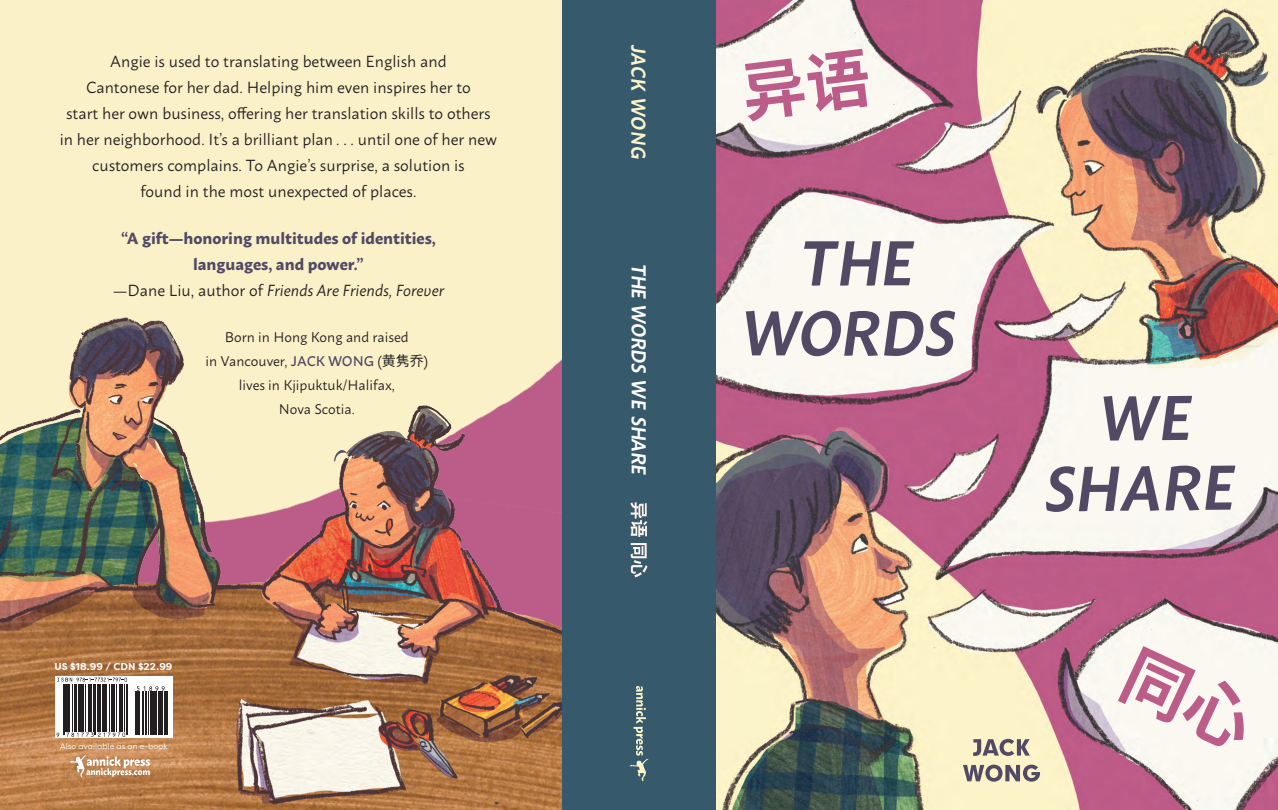
<style>
.page{position:relative;width:1278px;height:810px;background:#fff}
.page>*{position:absolute;margin:0;border:0;box-sizing:border-box;transform-origin:0 0}
.t1{font:italic 600 62.8px/70px "Macho";letter-spacing:-.015em;color:#524965;text-align:center}
.t2{font:italic 600 20px "Macho";letter-spacing:-.04em;color:#fff}
.t3{font:italic 600 20px "Macho";color:#fbf3c9}
.t4{font:16px/26px "Macho";color:#231f20;text-align:center}
.t5{font:700 16px/26px "Macho";color:#524965;text-align:center}
.t6{font:14px/24px "Macho";color:#231f20;text-align:center}
.t7{font:700 10px "Filson Pro";letter-spacing:.01em;color:#fff}
.t8{font:8px "Filson Pro";letter-spacing:.015em;color:#fff}
.s1{font-weight:400;color:#231f20}
.s2{font-weight:400;font-style:italic;color:#231f20}
.s3{font-weight:500;color:#524965}
.s4{font-family:"Source Han Sans CN"}
</style>
<div class="page">
<img style="left:715px;top:0;width:563px;height:809px">
<svg style="left:745px;top:49px;width:123px;height:72px"></svg>
<svg style="left:973px;top:738px;width:57px;height:17px"></svg>
<svg style="left:963px;top:764px;width:77px;height:17px"></svg>
<svg style="left:1118px;top:645px;width:126px;height:102px"></svg>
<div style="left:628px;top:0;width:22px;height:809px;background:#36596c"></div>
<img style="left:630px;top:686px;width:19px;height:94px">
<svg style="left:630px;top:502px;width:17px;height:75px"></svg>
<img style="left:0;top:26px;width:562px;height:783px">
<div style="left:649px;top:0;width:66px;height:809px;background:#36596c"></div>
<div style="left:562px;top:0;width:67px;height:809px;background:#36596c"></div>
<img style="left:70px;top:755px;width:80px;height:20px">
<svg style="left:55px;top:675px;width:118px;height:62px"></svg>
<hr style="left:63px;top:684px;width:1px;height:50px;background:#231f20">
<hr style="left:64px;top:684px;width:1px;height:50px;background:#231f20">
<hr style="left:66px;top:684px;width:2px;height:47px;background:#231f20">
<hr style="left:68px;top:684px;width:2px;height:47px;background:#231f20">
<hr style="left:72px;top:684px;width:1px;height:47px;background:#231f20">
<hr style="left:74px;top:684px;width:1px;height:47px;background:#231f20">
<hr style="left:75px;top:684px;width:2px;height:47px;background:#231f20">
<hr style="left:78px;top:684px;width:1px;height:47px;background:#231f20">
<hr style="left:80px;top:684px;width:2px;height:47px;background:#231f20">
<hr style="left:83px;top:684px;width:1px;height:47px;background:#231f20">
<hr style="left:85px;top:684px;width:1px;height:47px;background:#231f20">
<hr style="left:88px;top:684px;width:1px;height:47px;background:#231f20">
<hr style="left:89px;top:684px;width:3px;height:47px;background:#231f20">
<hr style="left:93px;top:684px;width:1px;height:47px;background:#231f20">
<hr style="left:94px;top:684px;width:1px;height:50px;background:#231f20">
<hr style="left:96px;top:684px;width:1px;height:50px;background:#231f20">
<hr style="left:97px;top:684px;width:1px;height:47px;background:#231f20">
<hr style="left:99px;top:684px;width:1px;height:47px;background:#231f20">
<hr style="left:102px;top:684px;width:1px;height:47px;background:#231f20">
<hr style="left:105px;top:684px;width:1px;height:47px;background:#231f20">
<hr style="left:107px;top:684px;width:1px;height:47px;background:#231f20">
<hr style="left:109px;top:684px;width:1px;height:47px;background:#231f20">
<hr style="left:111px;top:684px;width:2px;height:47px;background:#231f20">
<hr style="left:114px;top:684px;width:1px;height:47px;background:#231f20">
<hr style="left:116px;top:684px;width:1px;height:47px;background:#231f20">
<hr style="left:119px;top:684px;width:1px;height:47px;background:#231f20">
<hr style="left:121px;top:684px;width:2px;height:47px;background:#231f20">
<hr style="left:124px;top:684px;width:1px;height:47px;background:#231f20">
<hr style="left:126px;top:684px;width:1px;height:50px;background:#231f20">
<hr style="left:127px;top:684px;width:1px;height:50px;background:#231f20">
<svg style="left:57px;top:677px;width:70px;height:4px"></svg>
<svg style="left:67px;top:732px;width:58px;height:4px"></svg>
<svg style="left:137px;top:685px;width:28px;height:5px"></svg>
<hr style="left:135px;top:691px;width:1px;height:43px;background:#231f20">
<hr style="left:137px;top:691px;width:1px;height:43px;background:#231f20">
<hr style="left:139px;top:691px;width:1px;height:43px;background:#231f20">
<hr style="left:142px;top:691px;width:1px;height:43px;background:#231f20">
<hr style="left:144px;top:691px;width:1px;height:43px;background:#231f20">
<hr style="left:146px;top:691px;width:1px;height:43px;background:#231f20">
<hr style="left:148px;top:691px;width:1px;height:43px;background:#231f20">
<hr style="left:150px;top:691px;width:1px;height:43px;background:#231f20">
<hr style="left:151px;top:691px;width:1px;height:43px;background:#231f20">
<hr style="left:153px;top:691px;width:2px;height:43px;background:#231f20">
<hr style="left:156px;top:691px;width:1px;height:43px;background:#231f20">
<hr style="left:158px;top:691px;width:1px;height:43px;background:#231f20">
<hr style="left:159px;top:691px;width:2px;height:43px;background:#231f20">
<hr style="left:162px;top:691px;width:1px;height:43px;background:#231f20">
<hr style="left:164px;top:691px;width:1px;height:43px;background:#231f20">
<hr style="left:165px;top:691px;width:2px;height:43px;background:#231f20">
<p class="t4" style="left:60px;top:47px;width:439px">Angie is used to translating between English and<br>Cantonese for her dad. Helping him even inspires her to<br>start her own business, offering her translation skills to others in her neighborhood. It’s a brilliant plan . . . until one of her new customers complains. To Angie’s surprise, a solution is<br>found in the most unexpected of places.</p>
<p class="t5" style="left:113px;top:223px;width:333px">“A gift—honoring multitudes of identities, languages, and power.”<br><span class="s1">—Dane Liu, author of</span> <span class="s2">Friends Are Friends, Forever</span></p>
<p class="t6" style="left:205px;top:323px;width:224px">Born in Hong Kong and raised<br>in Vancouver, <span class="s3">JACK WONG</span> (<span class="s4">黄隽乔</span>) lives in Kjipuktuk/Halifax,<br>Nova Scotia.</p>
<p class="t7" style="left:54px;top:659px;width:119px">US $18.99 / CDN $22.99</p>
<p class="t8" style="left:60px;top:740px;width:109px">Also available as an e-book</p>
<p class="t3" style="left:656px;top:45px;width:116px;rotate:90deg">JACK WONG</p>
<p class="t2" style="left:656px;top:264px;width:212px;rotate:90deg">THE WORDS WE SHARE</p>
<h1 class="t1" style="left:740px;top:223px;width:218px">THE<br>WORDS</h1>
<h1 class="t1" style="left:1044px;top:378px;width:192px">WE<br>SHARE</h1>
</div>
